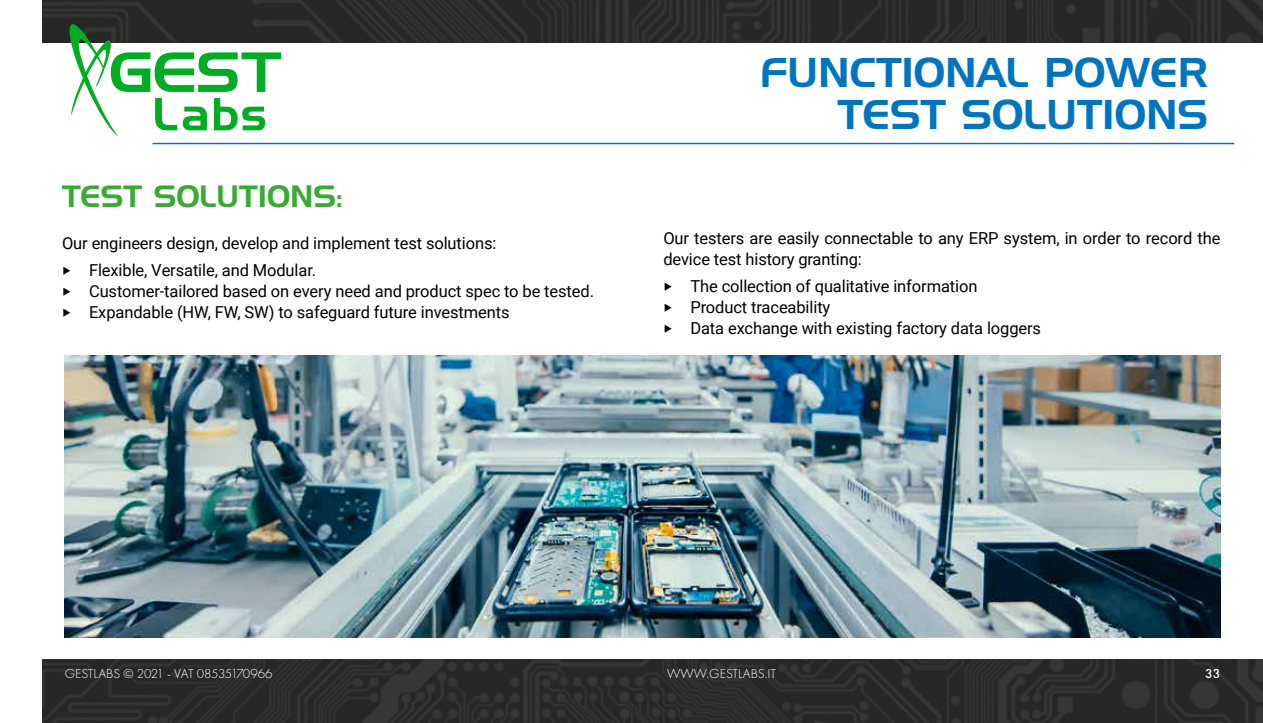
<style>
.page{position:relative;width:1263px;height:723px;background:#fff}
.page>*{position:absolute;margin:0;border:0;box-sizing:border-box;transform-origin:0 0}
.t1{font:40.5px/42px "Handel Gothic";color:#0075bf;text-align:right}
.t2{font:30px "Handel Gothic";color:#3aaa35}
.t3{font:16.5px/21px "Roboto";letter-spacing:-.005em;color:#000}
.t4{font:300 13.5px "Futura PT";color:#fff}
.t5{font:500 13.5px "Futura PT";color:#fff}
</style>
<div class="page">
<img style="left:43px;top:0;width:1220px;height:43px">
<img style="left:43px;top:659px;width:1220px;height:64px">
<hr style="left:152px;top:143px;width:1082px;height:1px;background:#0075bf">
<svg style="left:66px;top:22px;width:215px;height:115px"></svg>
<img style="left:64px;top:355px;width:1156px;height:283px">
<h2 class="t2" style="left:62px;top:182px;width:282px">TEST SOLUTIONS:</h2>
<p class="t3" style="left:62px;top:229px;width:436px;line-height:27px">Our engineers design, develop and implement test solutions: ‣ Flexible, Versatile, and Modular.</p>
<p class="t3" style="left:62px;top:280px;width:533px">‣ Customer-tailored based on every need and product spec to be tested. ‣ Expandable (HW, FW, SW) to safeguard future investments</p>
<h1 class="t1" style="left:760px;top:54px;width:450px">FUNCTIONAL POWER<br>TEST SOLUTIONS</h1>
<p class="t3" style="left:663px;top:227px;width:559px">Our testers are easily connectable to any ERP system, in order to record the device test history granting:</p>
<p class="t3" style="left:663px;top:275px;width:379px">‣ The collection of qualitative information<br>‣ Product traceability<br>‣ Data exchange with existing factory data loggers</p>
<p class="t4" style="left:65px;top:666px;width:209px">GESTLABS © 2021 - VAT 08535170966</p>
<p class="t4" style="left:667px;top:666px;width:110px">WWW.GESTLABS.IT</p>
<p class="t5" style="left:1205px;top:665px;width:17px">33</p>
</div>
